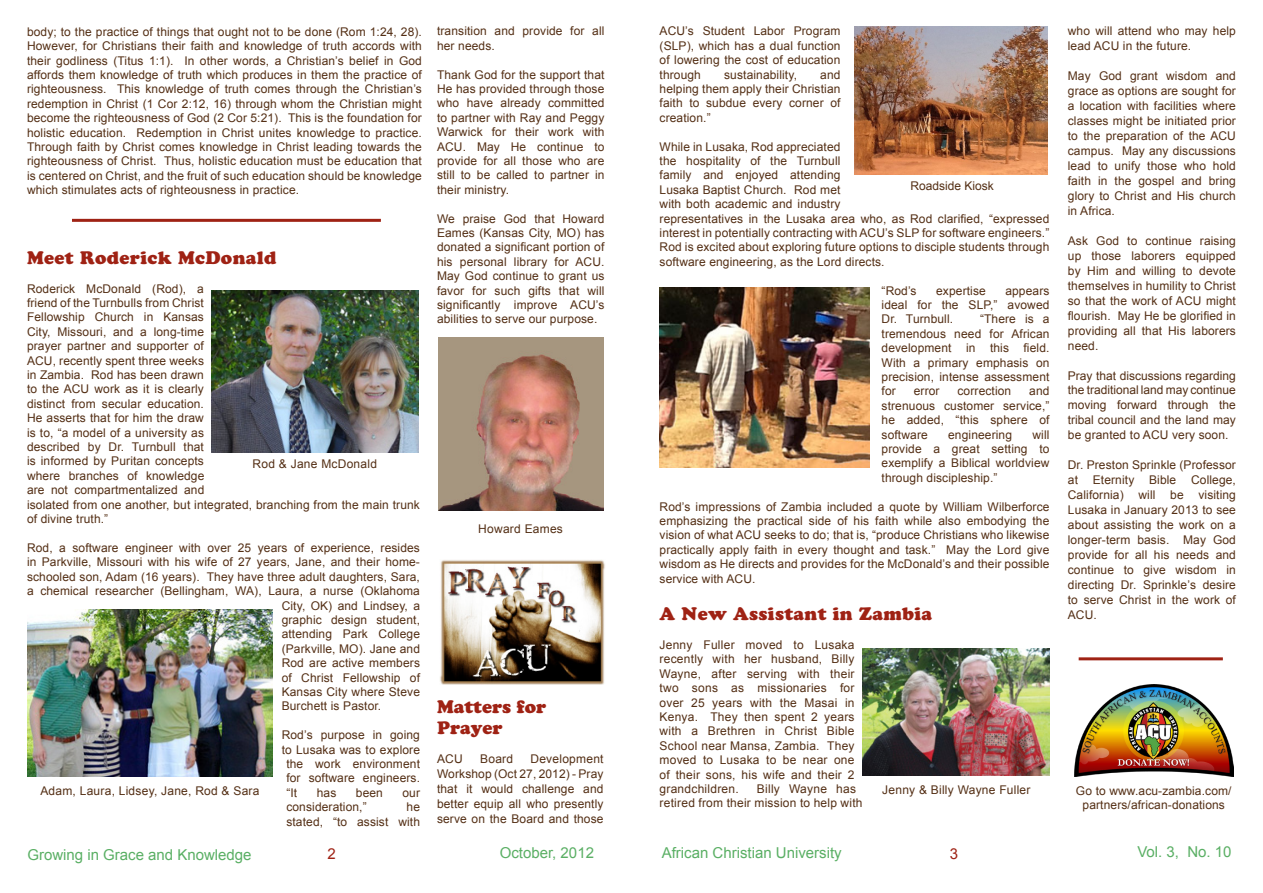
<style>
.page{position:relative;width:1263px;height:893px;background:#fff}
.page>*{position:absolute;margin:0;border:0;box-sizing:border-box;transform-origin:0 0}
.t1{font:18px "Cooper Black Std";letter-spacing:.02em;color:#9f2214}
.t2{font:18px/21.6px "Cooper Black Std";color:#9f2214}
.t3{font:15px "Arial";color:#5aaf64}
.t4{font:15px "Arial";color:#9f2214}
.t5{font:12px/14.4px "Arial";letter-spacing:.01em;color:#542f15;text-align:justify}
</style>
<div class="page">
<img style="left:440px;top:560px;width:165px;height:124px">
<img style="left:211px;top:291px;width:207px;height:162px">
<img style="left:27px;top:610px;width:246px;height:167px">
<img style="left:854px;top:27px;width:194px;height:147px">
<img style="left:660px;top:288px;width:209px;height:179px">
<img style="left:438px;top:338px;width:165px;height:172px">
<img style="left:863px;top:649px;width:187px;height:126px">
<img style="left:1074px;top:684px;width:159px;height:92px">
<hr style="left:1079px;top:657px;width:144px;height:3px;background:#9f2214">
<hr style="left:72px;top:219px;width:309px;height:3px;background:#9f2214">
<p class="t5" style="left:437px;top:24px;width:169px">transition and provide for all her needs.</p>
<p class="t5" style="left:437px;top:67px;width:169px">Thank God for the support that He has provided through those who have already committed to partner with Ray and Peggy Warwick for their work with ACU. May He continue to provide for all those who are still to be called to partner in their ministry.</p>
<p class="t5" style="left:437px;top:211px;width:169px">We praise God that Howard Eames (Kansas City, MO) has donated a significant portion of his personal library for ACU.<br>May God continue to grant us favor for such gifts that will significantly improve ACU’s abilities to serve our purpose.</p>
<p class="t5" style="left:660px;top:24px;width:182px">ACU’s Student Labor Program (SLP), which has a dual function of lowering the cost of education through</p>
<p class="t5" style="left:1068px;top:24px;width:170px;line-height:15px">who will attend who may help lead ACU in the future.</p>
<p class="t5" style="left:1068px;top:69px;width:170px;line-height:15px">May God grant wisdom and grace as options are sought for a location with facilities where classes might be initiated prior to the preparation of the ACU campus. May any discussions lead to unify those who hold faith in the gospel and bring glory to Christ and His church in Africa.</p>
<p class="t5" style="left:1068px;top:234px;width:170px;line-height:15px">Ask God to continue raising up those laborers equipped by Him and willing to devote themselves in humility to Christ so that the work of ACU might flourish. May He be glorified in providing all that His laborers need.</p>
<p class="t5" style="left:1068px;top:368px;width:170px">Pray that discussions regarding the traditional land may continue moving forward through the tribal council and the land may be granted to ACU very soon.</p>
<p class="t5" style="left:1068px;top:457px;width:170px;line-height:15px">Dr. Preston Sprinkle (Professor at Eternity Bible College, California) will be visiting Lusaka in January 2013 to see about assisting the work on a longer-term basis. May God provide for all his needs and continue to give wisdom in directing Dr. Sprinkle’s desire to serve Christ in the work of ACU.</p>
<p class="t5" style="left:27px;top:24px;width:396px">body; to the practice of things that ought not to be done (Rom 1:24, 28).<br>However, for Christians their faith and knowledge of truth accords with their godliness (Titus 1:1). In other words, a Christian’s belief in God affords them knowledge of truth which produces in them the practice of righteousness. This knowledge of truth comes through the Christian’s redemption in Christ (1 Cor 2:12, 16) through whom the Christian might become the righteousness of God (2 Cor 5:21). This is the foundation for holistic education. Redemption in Christ unites knowledge to practice.<br>Through faith by Christ comes knowledge in Christ leading towards the righteousness of Christ. Thus, holistic education must be education that is centered on Christ, and the fruit of such education should be knowledge which stimulates acts of righteousness in practice.</p>
<p class="t5" style="left:660px;top:67px;width:182px;text-indent:161px">and helping them apply their Christian faith to subdue every corner of creation.”</p>
<p class="t5" style="left:660px;top:139px;width:391px;text-align:left">While in Lusaka, Rod appreciated<br>the hospitality of the Turnbull<br>family and enjoyed attending<br>Lusaka Baptist Church. Rod met<br>with both academic and industry<br>representatives in the Lusaka area who, as Rod clarified, “expressed interest in potentially contracting with ACU’s SLP for software engineers.” Rod is excited about exploring future options to disciple students through software engineering, as the Lord directs.</p>
<p class="t5" style="left:882px;top:283px;width:37px">“Rod’s</p>
<p class="t5" style="left:936px;top:283px;width:51px">expertise</p>
<p class="t5" style="left:724px;top:67px;width:74px">sustainability,</p>
<p class="t5" style="left:910px;top:179px;width:85px">Roadside Kiosk</p>
<p class="t1" style="left:27px;top:247px;width:251px">Meet Roderick McDonald</p>
<p class="t5" style="left:27px;top:281px;width:394px;text-align:left">Roderick McDonald (Rod), a<br>friend of the Turnbulls from Christ<br>Fellowship Church in Kansas<br>City, Missouri, and a long-time<br>prayer partner and supporter of<br>ACU, recently spent three weeks<br>in Zambia. Rod has been drawn<br>to the ACU work as it is clearly<br>distinct from secular education.<br>He asserts that for him the draw<br>is to, “a model of a university as<br>described by Dr. Turnbull that<br>is informed by Puritan concepts<br>where branches of knowledge<br>are not compartmentalized and<br>isolated from one another, but integrated, branching from the main trunk of divine truth.”</p>
<p class="t5" style="left:27px;top:541px;width:394px">Rod, a software engineer with over 25 years of experience, resides</p>
<p class="t5" style="left:27px;top:555px;width:394px">in Parkville, Missouri with his wife of 27 years, Jane, and their home-</p>
<p class="t5" style="left:27px;top:569px;width:394px">schooled son, Adam (16 years). They have three adult daughters, Sara,</p>
<p class="t5" style="left:27px;top:584px;width:394px">a chemical researcher (Bellingham, WA), Laura, a nurse (Oklahoma</p>
<p class="t5" style="left:282px;top:598px;width:140px">City, OK) and Lindsey, a</p>
<p class="t5" style="left:282px;top:613px;width:140px">graphic design student,</p>
<p class="t5" style="left:282px;top:627px;width:140px">attending Park College</p>
<p class="t5" style="left:282px;top:641px;width:140px">(Parkville, MO). Jane and</p>
<p class="t5" style="left:282px;top:656px;width:140px">Rod are active members</p>
<p class="t5" style="left:282px;top:670px;width:140px">of Christ Fellowship of</p>
<p class="t5" style="left:282px;top:685px;width:140px">Kansas City where Steve</p>
<p class="t5" style="left:282px;top:699px;width:101px">Burchett is Pastor.</p>
<p class="t5" style="left:282px;top:728px;width:140px">Rod’s purpose in going</p>
<p class="t5" style="left:282px;top:742px;width:140px">to Lusaka was to explore</p>
<p class="t5" style="left:286px;top:757px;width:135px">the work environment</p>
<p class="t5" style="left:286px;top:771px;width:135px">for software engineers.</p>
<p class="t5" style="left:286px;top:785px;width:12px">“It</p>
<p class="t5" style="left:317px;top:785px;width:21px">has</p>
<p class="t5" style="left:356px;top:785px;width:29px">been</p>
<p class="t5" style="left:402px;top:785px;width:19px">our</p>
<p class="t5" style="left:286px;top:800px;width:82px">consideration,”</p>
<p class="t5" style="left:882px;top:283px;width:169px;text-indent:124px">appears ideal for the SLP,” avowed Dr. Turnbull.</p>
<p class="t5" style="left:882px;top:312px;width:169px;text-indent:98px">“There is a tremendous need for African development in this field.<br>With a primary emphasis on precision, intense assessment for</p>
<p class="t5" style="left:882px;top:384px;width:169px;text-indent:148px">and strenuous customer service,” he added, “this sphere of software</p>
<p class="t5" style="left:914px;top:384px;width:27px">error</p>
<p class="t5" style="left:957px;top:384px;width:55px">correction</p>
<p class="t5" style="left:882px;top:427px;width:169px;text-indent:151px">will provide a great setting to exemplify a Biblical worldview through discipleship.”</p>
<p class="t5" style="left:660px;top:499px;width:391px">Rod’s impressions of Zambia included a quote by William Wilberforce emphasizing the practical side of his faith while also embodying the vision of what ACU seeks to do; that is, “produce Christians who likewise practically apply faith in every thought and task.” May the Lord give wisdom as He directs and provides for the McDonald’s and their possible service with ACU.</p>
<p class="t5" style="left:948px;top:427px;width:65px">engineering</p>
<p class="t5" style="left:253px;top:457px;width:126px">Rod &amp; Jane McDonald</p>
<p class="t5" style="left:478px;top:521px;width:86px">Howard Eames</p>
<p class="t1" style="left:660px;top:603px;width:274px">A New Assistant in Zambia</p>
<p class="t5" style="left:660px;top:638px;width:197px">Jenny Fuller moved to Lusaka recently with her husband, Billy Wayne, after serving with their two sons as missionaries for over 25 years with the Masai in Kenya. They then spent 2 years with a Brethren in Christ Bible School near Mansa, Zambia. They moved to Lusaka to be near one of their sons, his wife and their 2 grandchildren.</p>
<p class="t2" style="left:437px;top:696px;width:111px">Matters for<br>Prayer</p>
<p class="t5" style="left:437px;top:752px;width:27px">ACU</p>
<p class="t5" style="left:480px;top:752px;width:34px">Board</p>
<p class="t5" style="left:437px;top:751px;width:168px;line-height:15px;text-indent:93px">Development Workshop (Oct 27, 2012) - Pray that it would challenge and better equip all who presently serve on the Board and those</p>
<p class="t5" style="left:660px;top:782px;width:205px;text-indent:97px">Billy Wayne has retired from their mission to help with</p>
<p class="t5" style="left:882px;top:783px;width:150px">Jenny &amp; Billy Wayne Fuller</p>
<p class="t5" style="left:1076px;top:783px;width:157px;text-align:center">Go to www.acu-zambia.com/ partners/african-donations</p>
<p class="t5" style="left:40px;top:783px;width:221px">Adam, Laura, Lidsey, Jane, Rod &amp; Sara</p>
<p class="t5" style="left:286px;top:800px;width:135px;text-align:right">he<br>stated, “to assist with</p>
<p class="t4" style="left:327px;top:844px;width:10px">2</p>
<p class="t3" style="left:27px;top:845px;width:226px">Growing in Grace and Knowledge</p>
<p class="t3" style="left:500px;top:843px;width:96px">October, 2012</p>
<p class="t3" style="left:662px;top:843px;width:182px">African Christian University</p>
<p class="t4" style="left:950px;top:844px;width:10px">3</p>
<p class="t3" style="left:1137px;top:842px;width:96px">Vol. 3, No. 10</p>
</div>
